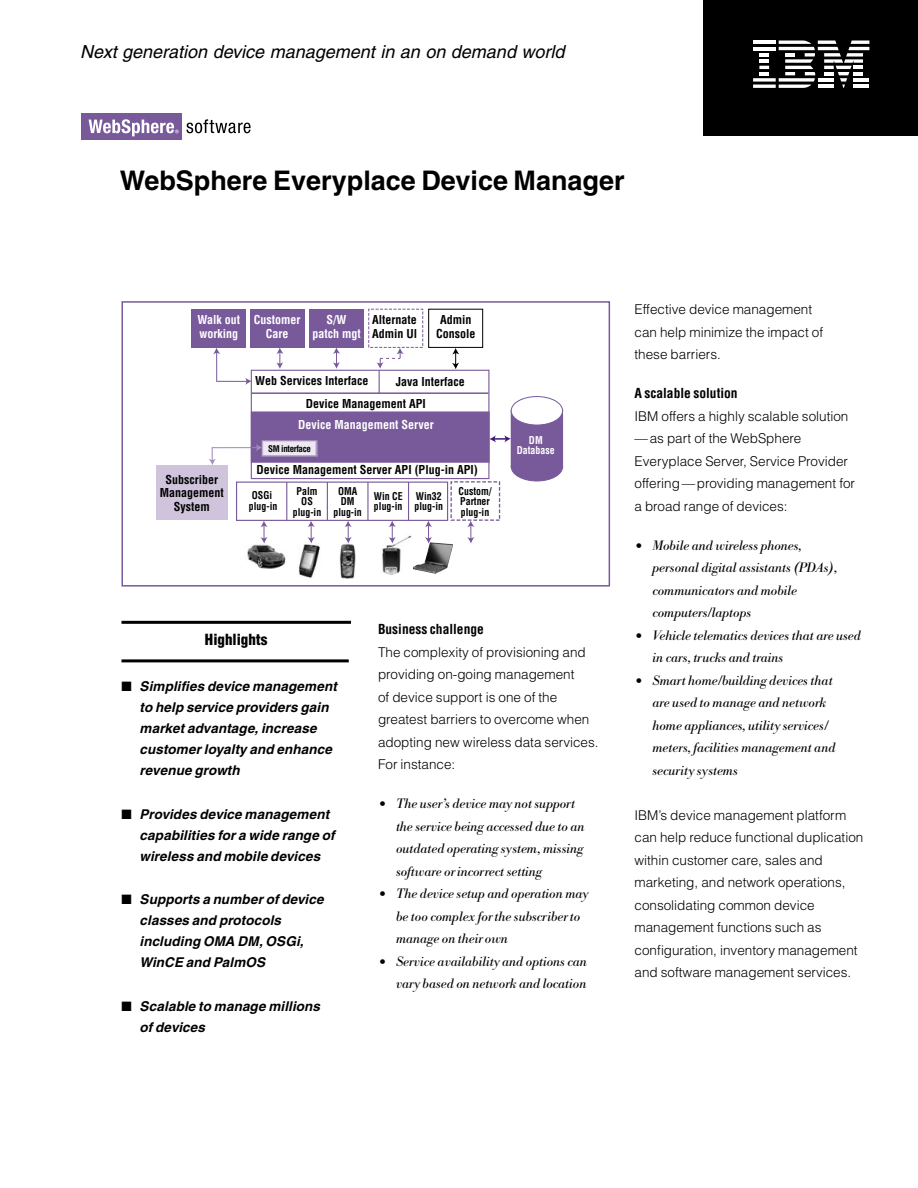
<style>
.page{position:relative;width:918px;height:1188px;background:#fff}
.page>*{position:absolute;margin:0;border:0;box-sizing:border-box;transform-origin:0 0}
.t1{font:700 27px "Helvetica";color:#000}
.BenefitStatement{font:italic 18px "Helvetica";color:#000}
.t2{font:900 condensed 15px "Helvetica";color:#000}
.Helvetica_Text{font:300 13.5px/22.5px "Helvetica";color:#000}
.Bulleted_Text{font:italic 13.5px/22.5px "Bodoni Berthold BQ";color:#000}
.Highlight{font:italic 700 13.5px/21px "Helvetica";letter-spacing:.01em;color:#000}
.Texthead{font:700 condensed 13.5px "Helvetica";color:#000}
.t3{font:700 condensed 12px/13.5px "Helvetica";color:#000;text-align:center}
.t4{font:700 condensed 12px/13.5px "Helvetica";color:#fff;text-align:center}
.t5{font:700 condensed 10.5px/10.5px "Helvetica";color:#000;scale:.94 1}
.t6{font:700 condensed 10.5px/10.5px "Helvetica";color:#fff;text-align:center;scale:.94 1}
.t7{font:700 condensed 9px "Helvetica";letter-spacing:-.04em;color:#000}
.s1{font-size:21px}
</style>
<div class="page">
<div style="left:703px;top:0;width:215px;height:135px;background:#000"></div>
<svg style="left:753px;top:41px;width:116px;height:47px"></svg>
<hr style="left:818px;top:85px;width:16px;height:3px;background:#fff">
<hr style="left:753px;top:85px;width:23px;height:3px;background:#fff">
<hr style="left:122px;top:621px;width:229px;height:3px;background:#000">
<hr style="left:122px;top:659px;width:227px;height:3px;background:#000">
<div style="left:81px;top:113px;width:101px;height:27px;background:#78599a"></div>
<svg style="left:186px;top:119px;width:65px;height:14px"></svg>
<svg style="left:89px;top:119px;width:90px;height:17px"></svg>
<div style="left:252px;top:412px;width:237px;height:50px;background:#78599a"></div>
<div style="left:251px;top:411px;width:239px;height:52px;border:1px solid #78599a"></div>
<div style="left:261px;top:440px;width:57px;height:17px;background:#8468a3"></div>
<div style="left:262px;top:440px;width:56px;height:17px;background:#a18bb9"></div>
<div style="left:262px;top:441px;width:56px;height:16px;background:#9982b3"></div>
<div style="left:262px;top:441px;width:55px;height:15px;background:#aa97c0"></div>
<div style="left:262px;top:441px;width:54px;height:15px;background:#bdafcf"></div>
<div style="left:263px;top:441px;width:53px;height:15px;background:#b9a8cb"></div>
<div style="left:263px;top:441px;width:53px;height:14px;background:#d4cae0"></div>
<div style="left:263px;top:442px;width:53px;height:13px;background:#cdc2da"></div>
<div style="left:263px;top:442px;width:52px;height:13px;background:#e5dfeb"></div>
<div style="left:264px;top:442px;width:51px;height:13px;background:#ebe5ef"></div>
<div style="left:264px;top:442px;width:51px;height:12px;background:#eee9f1"></div>
<img style="left:413px;top:542px;width:40px;height:32px">
<img style="left:339px;top:544px;width:17px;height:34px">
<img style="left:298px;top:544px;width:22px;height:34px">
<img style="left:382px;top:535px;width:30px;height:40px">
<div style="left:122px;top:301px;width:488px;height:286px;border:1px solid #78599a"></div>
<div style="left:191px;top:309px;width:54px;height:38px;background:#78599a"></div>
<div style="left:251px;top:309px;width:54px;height:38px;background:#78599a"></div>
<div style="left:310px;top:309px;width:54px;height:38px;background:#78599a"></div>
<div style="left:368px;top:309px;width:55px;height:39px;border:1px dashed #78599a"></div>
<div style="left:428px;top:309px;width:55px;height:39px;border:1px solid #000"></div>
<div style="left:156px;top:465px;width:72px;height:55px;background:#cfc4dc"></div>
<div style="left:236px;top:482px;width:212px;height:39px;border:1px solid #78599a"></div>
<div style="left:451px;top:481px;width:49px;height:40px;border:1px dashed #78599a"></div>
<hr style="left:286px;top:482px;width:1px;height:38px;background:#78599a">
<hr style="left:327px;top:482px;width:1px;height:38px;background:#78599a">
<hr style="left:367px;top:482px;width:2px;height:38px;background:#78599a">
<hr style="left:408px;top:482px;width:1px;height:38px;background:#78599a">
<svg style="left:260px;top:521px;width:8px;height:23px"></svg>
<svg style="left:308px;top:521px;width:7px;height:23px"></svg>
<svg style="left:389px;top:521px;width:7px;height:23px"></svg>
<svg style="left:425px;top:521px;width:7px;height:23px"></svg>
<svg style="left:467px;top:521px;width:7px;height:22px"></svg>
<svg style="left:333px;top:347px;width:7px;height:22px"></svg>
<svg style="left:276px;top:347px;width:8px;height:22px"></svg>
<svg style="left:452px;top:348px;width:7px;height:21px"></svg>
<svg style="left:213px;top:348px;width:7px;height:6px"></svg>
<svg style="left:245px;top:378px;width:6px;height:7px"></svg>
<hr style="left:216px;top:352px;width:1px;height:30px;background:#78599a">
<hr style="left:217px;top:381px;width:30px;height:1px;background:#78599a">
<svg style="left:256px;top:444px;width:6px;height:7px"></svg>
<hr style="left:212px;top:447px;width:47px;height:1px;background:#9d87b6">
<svg style="left:209px;top:447px;width:7px;height:18px"></svg>
<div style="left:511px;top:452px;width:52px;height:29px;background:#78599a;border-radius:50%"></div>
<div style="left:511px;top:452px;width:52px;height:29px;border:1px solid #78599a;border-radius:50%"></div>
<div style="left:511px;top:410px;width:52px;height:57px;background:#78599a"></div>
<div style="left:511px;top:397px;width:52px;height:28px;background:#fff;border-radius:50%"></div>
<div style="left:511px;top:396px;width:52px;height:29px;border:1px solid #78599a;border-radius:50%"></div>
<div style="left:251px;top:370px;width:238px;height:109px;border:1px solid #78599a"></div>
<hr style="left:251px;top:392px;width:237px;height:2px;background:#78599a">
<svg style="left:376px;top:348px;width:28px;height:45px"></svg>
<svg style="left:345px;top:521px;width:7px;height:23px"></svg>
<svg style="left:489px;top:435px;width:22px;height:7px"></svg>
<img style="left:247px;top:544px;width:39px;height:24px">
<p class="BenefitStatement" style="left:80px;top:41px;width:486px">Next generation device management in an on demand world</p>
<p class="t1" style="left:120px;top:164px;width:506px">WebSphere Everyplace Device Manager</p>
<p class="t4" style="left:254px;top:313px;width:48px">Customer<br>Care</p>
<p class="t4" style="left:312px;top:313px;width:50px">S/W patch mgt</p>
<p class="t4" style="left:197px;top:313px;width:44px;text-align:left">Walk out working</p>
<p class="t3" style="left:436px;top:313px;width:41px">Admin<br>Console</p>
<p class="t3" style="left:372px;top:313px;width:47px;text-align:left">Alternate<br>Admin Ul</p>
<p class="t3" style="left:160px;top:472px;width:66px">Subscriber<br>Management<br>System</p>
<p class="t3" style="left:255px;top:374px;width:115px">Web Services Interface</p>
<p class="t3" style="left:306px;top:370px;width:161px;line-height:22.4px;text-align:left;text-indent:90px">Java Interface<br>Device Management API</p>
<p class="t4" style="left:298px;top:418px;width:137px">Device Management Server</p>
<p class="t3" style="left:256px;top:463px;width:223px">Device Management Server API (Plug-in API)</p>
<p class="t5" style="left:249px;top:490px;width:32px">OSGi plug-in</p>
<p class="t5" style="left:293px;top:485px;width:32px;text-align:center">Palm<br>OS plug-in</p>
<p class="t5" style="left:333px;top:485px;width:32px;text-align:center">OMA<br>DM plug-in</p>
<p class="t5" style="left:374px;top:491px;width:32px">Win CE plug-in</p>
<p class="t5" style="left:415px;top:491px;width:32px">Win32 plug-in</p>
<p class="t5" style="left:459px;top:485px;width:37px">Custom/<br>Partner plug-in</p>
<p class="t7" style="left:268px;top:443px;width:44px">SM interface</p>
<p class="t6" style="left:517px;top:435px;width:42px">DM<br>Database</p>
<p class="t2" style="left:205px;top:630px;width:64px">Highlights</p>
<p class="Highlight" style="left:140px;top:676px;width:199px">Simplifies device management to help service providers gain market advantage, increase customer loyalty and enhance revenue growth</p>
<p class="Highlight" style="left:140px;top:803px;width:197px">Provides device management capabilities for a wide range of wireless and mobile devices</p>
<p class="Highlight" style="left:140px;top:889px;width:186px">Supports a number of device classes and protocols including OMA DM, OSGi,<br>WinCE and PalmOS</p>
<p class="Highlight" style="left:140px;top:995px;width:182px">Scalable to manage millions of devices</p>
<p class="Texthead" style="left:378px;top:621px;width:107px">Business challenge</p>
<p class="Helvetica_Text" style="left:378px;top:640px;width:222px">The complexity of provisioning and providing on-going management<br>of device support is one of the greatest barriers to overcome when adopting new wireless data services.<br>For instance:</p>
<p class="Bulleted_Text" style="left:396px;top:793px;width:190px;text-indent:-18px"><span class="s1">•</span> The user’s device may not support the service being accessed due to an outdated operating system, missing software or incorrect setting</p>
<p class="Bulleted_Text" style="left:396px;top:883px;width:194px;text-indent:-18px"><span class="s1">•</span> The device setup and operation may be too complex for the subscriber to manage on their own</p>
<p class="Bulleted_Text" style="left:378px;top:950px;width:210px;text-align:right"><span class="s1">•</span> Service availability and options can vary based on network and location</p>
<p class="Helvetica_Text" style="left:634px;top:298px;width:190px">Effective device management can help minimize the impact of these barriers.</p>
<p class="Texthead" style="left:634px;top:385px;width:105px">A scalable solution</p>
<p class="Helvetica_Text" style="left:634px;top:404px;width:215px">IBM offers a highly scalable solution</p>
<p class="Helvetica_Text" style="left:634px;top:427px;width:222px">— as part of the WebSphere<br>Everyplace Server, Service Provider offering — providing management for a broad range of devices:</p>
<p class="Bulleted_Text" style="left:652px;top:534px;width:186px;text-indent:-18px"><span class="s1">•</span> Mobile and wireless phones, personal digital assistants (PDAs), communicators and mobile computers/laptops</p>
<p class="Bulleted_Text" style="left:652px;top:624px;width:210px;text-indent:-18px"><span class="s1">•</span> Vehicle telematics devices that are used in cars, trucks and trains</p>
<p class="Bulleted_Text" style="left:652px;top:669px;width:184px;text-indent:-18px"><span class="s1">•</span> Smart home/building devices that are used to manage and network home appliances, utility services/ meters, facilities management and security systems</p>
<p class="Helvetica_Text" style="left:634px;top:803px;width:230px">IBM’s device management platform can help reduce functional duplication within customer care, sales and marketing, and network operations, consolidating common device management functions such as configuration, inventory management and software management services.</p>
</div>
